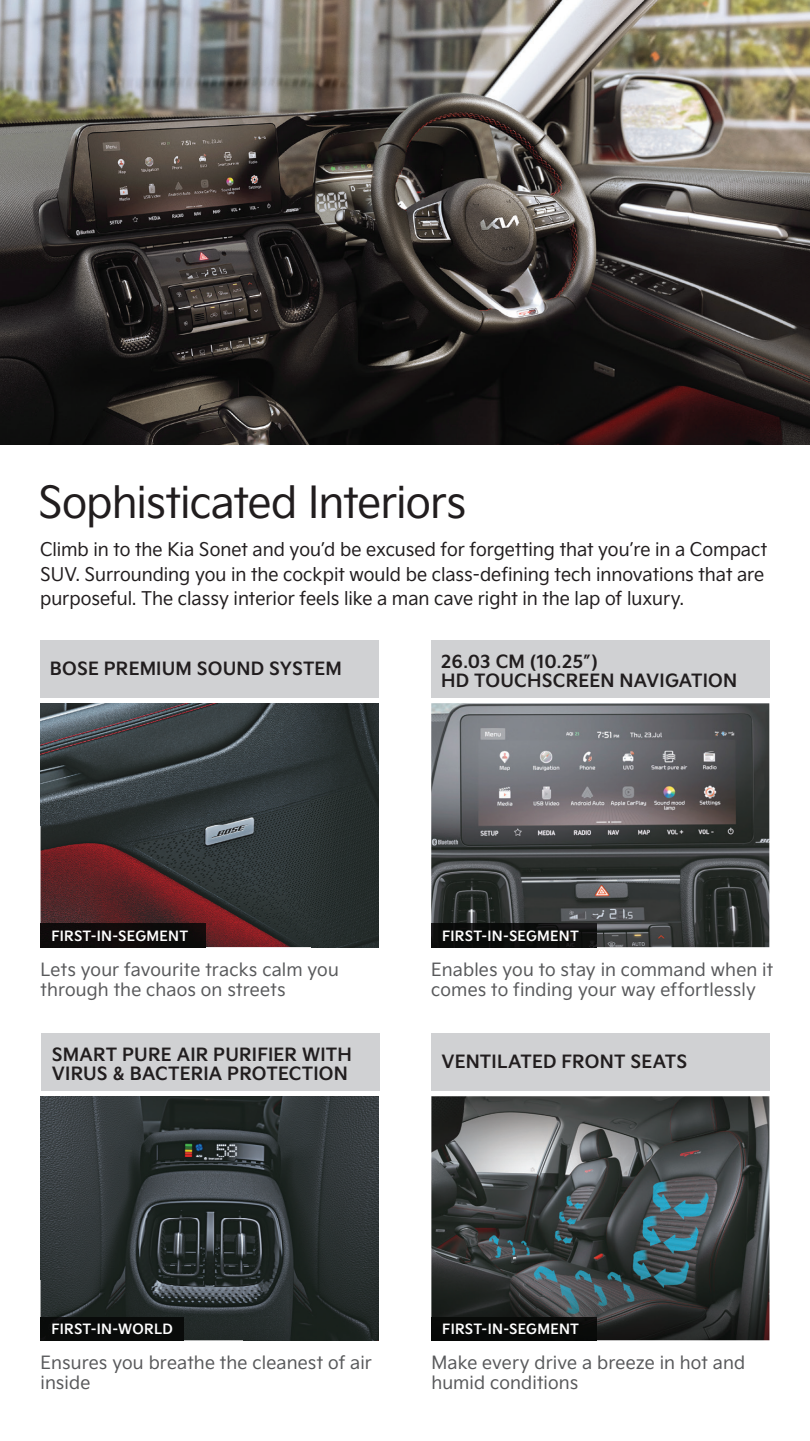
<style>
.page{position:relative;width:810px;height:1441px;background:#fff}
.page>*{position:absolute;margin:0;border:0;box-sizing:border-box;transform-origin:0 0}
.t1{font:42.75px "KI Abody Latinbasic Regular";letter-spacing:-.02em;color:#211d1e}
.t2{font:18.22px/24.3px "KI Abody Latinbasic Regular";color:#211d1e}
.t3{font:17.55px/20.2px "KI Abody Latinbasic Regular";letter-spacing:.01em;color:#58595b}
.t4{font:17.55px/18.9px "KI Abody Latinbasic Bold";letter-spacing:.01em;color:#211d1e}
.t5{font:13.72px "KI Abody Latinbasic Bold";letter-spacing:.02em;color:#fff}
</style>
<div class="page">
<img style="left:0;top:0;width:810px;height:444px">
<div style="left:41px;top:641px;width:338px;height:57px;background:#d0d1d3"></div>
<img style="left:41px;top:703px;width:338px;height:244px">
<img style="left:431px;top:703px;width:338px;height:244px">
<div style="left:431px;top:641px;width:338px;height:57px;background:#d0d1d3"></div>
<img style="left:41px;top:1096px;width:338px;height:244px">
<div style="left:42px;top:1033px;width:338px;height:57px;background:#d0d1d3"></div>
<img style="left:431px;top:1096px;width:338px;height:244px">
<div style="left:431px;top:1033px;width:338px;height:57px;background:#d0d1d3"></div>
<div style="left:41px;top:924px;width:164px;height:23px;background:#0e0b0b"></div>
<img style="left:431px;top:924px;width:165px;height:23px">
<div style="left:41px;top:1317px;width:143px;height:23px;background:#090b0a"></div>
<div style="left:431px;top:1317px;width:165px;height:23px;background:#080a09"></div>
<h1 class="t1" style="left:38px;top:480px;width:430px">Sophisticated Interiors</h1>
<p class="t2" style="left:40px;top:539px;width:729px">Climb in to the Kia Sonet and you’d be excused for forgetting that you’re in a Compact<br>SUV. Surrounding you in the cockpit would be class-defining tech innovations that are purposeful. The classy interior feels like a man cave right in the lap of luxury.</p>
<p class="t4" style="left:50px;top:660px;width:294px">BOSE PREMIUM SOUND SYSTEM</p>
<p class="t4" style="left:441px;top:653px;width:297px">26.03 CM (10.25”)<br>HD TOUCHSCREEN NAVIGATION</p>
<p class="t5" style="left:51px;top:928px;width:138px">FIRST-IN-SEGMENT</p>
<p class="t5" style="left:442px;top:929px;width:138px">FIRST-IN-SEGMENT</p>
<p class="t3" style="left:41px;top:960px;width:300px">Lets your favourite tracks calm you through the chaos on streets</p>
<p class="t3" style="left:431px;top:960px;width:344px">Enables you to stay in command when it comes to finding your way effortlessly</p>
<p class="t4" style="left:52px;top:1046px;width:302px">SMART PURE AIR PURIFIER WITH<br>VIRUS &amp; BACTERIA PROTECTION</p>
<p class="t4" style="left:441px;top:1053px;width:248px">VENTILATED FRONT SEATS</p>
<p class="t5" style="left:51px;top:1322px;width:123px">FIRST-IN-WORLD</p>
<p class="t5" style="left:442px;top:1321px;width:138px">FIRST-IN-SEGMENT</p>
<p class="t3" style="left:41px;top:1353px;width:333px">Ensures you breathe the cleanest of air inside</p>
<p class="t3" style="left:431px;top:1353px;width:315px">Make every drive a breeze in hot and humid conditions</p>
</div>
